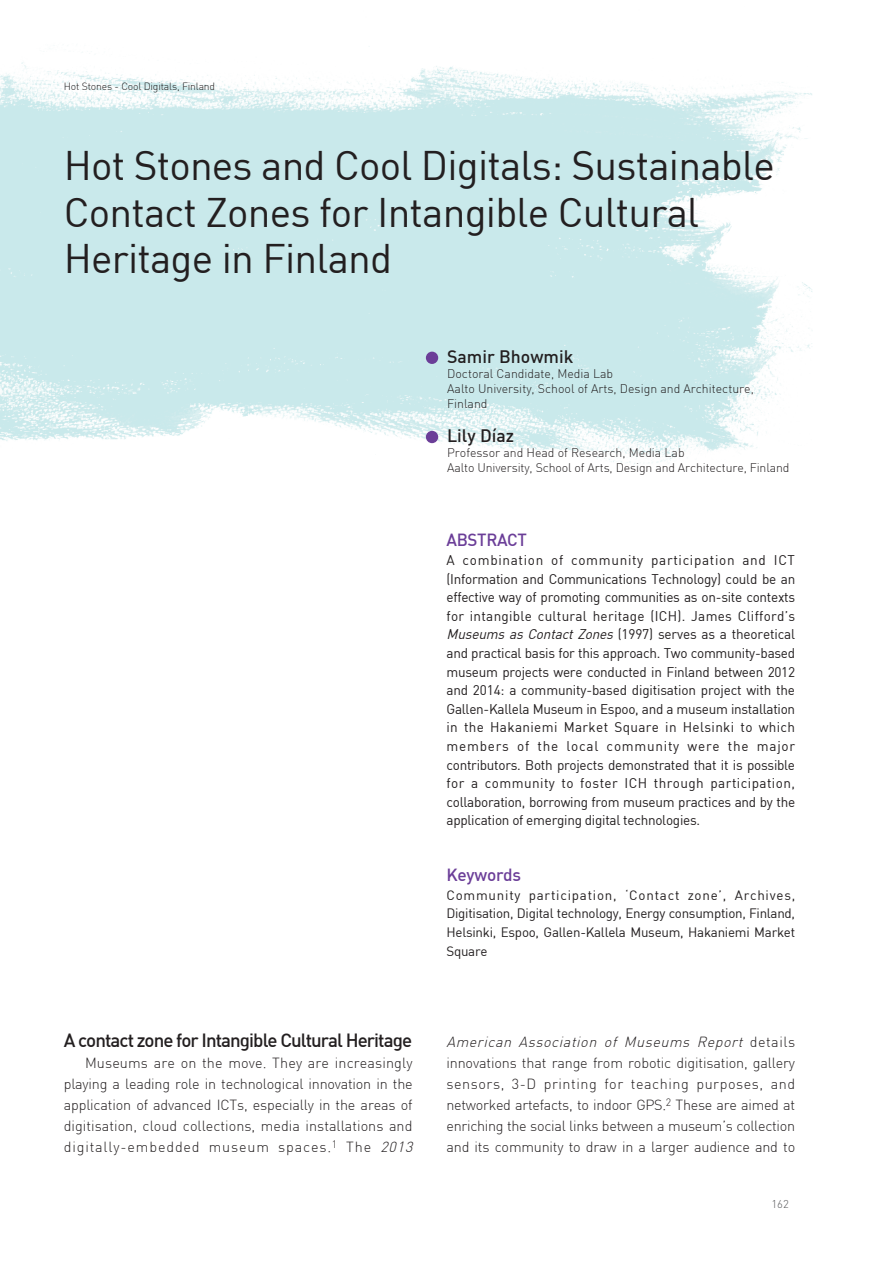
<style>
.page{position:relative;width:893px;height:1263px;background:#fff}
.page>*{position:absolute;margin:0;border:0;box-sizing:border-box;transform-origin:0 0}
.본문제목{font:40.5px/46.5px "Dinreg";letter-spacing:-.02em;color:#231f20}
.본문내용{font:18.75px "Dinmed";letter-spacing:-.05em;color:#231f20}
._02______Ã_ß{font:17.7px "Dinmed";color:#231f20}
.abstract{font:17.25px "Dinmed";letter-spacing:-.015em;color:#6b3e98}
.본문내용-2{font:14.4px/20.9px "Dinlig";letter-spacing:-.01em;color:#231f20}
.abstract-본문{font:13.8px/18.6px "Dinreg";letter-spacing:-.02em;color:#231f20;text-align:justify}
.abstract-본문-2{font:13.35px/18.6px "Dinreg";letter-spacing:-.02em;color:#231f20;text-align:justify}
._02_02______Ã_ßº__Ì{font:12.3px/15px "Dinlig";color:#231f20}
.t1{font:300 11.25px "DIN";color:#57585a}
.t2{font:10.35px "Dinlig";letter-spacing:-.015em;color:#231f20}
.s1{font-style:italic}
</style>
<div class="page">
<img style="left:0;top:62px;width:812px;height:402px">
<div style="left:426px;top:352px;width:12px;height:12px;background:#6b3e98;border-radius:50%"></div>
<div style="left:426px;top:431px;width:12px;height:12px;background:#6b3e98;border-radius:50%"></div>
<p class="t2" style="left:64px;top:79px;width:153px">Hot Stones - Cool Digitals, Finland</p>
<p class="본문제목" style="left:64px;top:142px;width:712px">Hot Stones and Cool Digitals: Sustainable<br>Contact Zones for Intangible Cultural<br>Heritage in Finland</p>
<p class="_02______Ã_ß" style="left:447px;top:345px;width:128px">Samir Bhowmik</p>
<p class="_02_02______Ã_ßº__Ì" style="left:447px;top:366px;width:168px">Doctoral Candidate, Media Lab</p>
<p class="_02_02______Ã_ßº__Ì" style="left:447px;top:381px;width:308px">Aalto University, School of Arts, Design and Architecture,<br>Finland</p>
<p class="_02______Ã_ß" style="left:447px;top:424px;width:69px">Lily Díaz</p>
<p class="_02_02______Ã_ßº__Ì" style="left:447px;top:445px;width:239px">Professor and Head of Research, Media Lab</p>
<p class="_02_02______Ã_ßº__Ì" style="left:447px;top:460px;width:344px">Aalto University, School of Arts, Design and Architecture, Finland</p>
<p class="abstract" style="left:446px;top:529px;width:82px">ABSTRACT</p>
<p class="abstract-본문" style="left:446px;top:550px;width:350px">A combination of community participation and ICT (Information and Communications Technology) could be an effective way of promoting communities as on-site contexts for intangible cultural heritage (ICH). James Clifford’s <span class="s1">Museums as Contact Zones</span> (1997) serves as a theoretical and practical basis for this approach. Two community-based museum projects were conducted in Finland between 2012 and 2014: a community-based digitisation project with the Gallen-Kallela Museum in Espoo, and a museum installation in the Hakaniemi Market Square in Helsinki to which members of the local community were the major contributors. Both projects demonstrated that it is possible for a community to foster ICH through participation, collaboration, borrowing from museum practices and by the application of emerging digital technologies.</p>
<p class="본문내용" style="left:64px;top:1029px;width:350px">A contact zone for Intangible Cultural Heritage</p>
<p class="본문내용-2" style="left:64px;top:1052px;width:354px;text-indent:21px">Museums are on the move. They are increasingly playing a leading role in technological innovation in the application of advanced ICTs, especially in the areas of digitisation, cloud collections, media installations and digitally-embedded museum spaces.<sup>1</sup> The <span class="s1">2013</span></p>
<p class="abstract" style="left:446px;top:864px;width:76px">Keywords</p>
<p class="abstract-본문-2" style="left:446px;top:885px;width:350px">Community participation, ‘Contact zone’, Archives, Digitisation, Digital technology, Energy consumption, Finland, Helsinki, Espoo, Gallen-Kallela Museum, Hakaniemi Market Square</p>
<p class="본문내용-2" style="left:446px;top:1032px;width:350px;text-align:justify"><span class="s1">American Association of Museums Report</span> d e t a i l s innovations that range from robotic digitisation, gallery sensors, 3-D printing for teaching purposes, and networked artefacts, to indoor GPS.<sup>2</sup> These are aimed at enriching the social links between a museum’s collection and its community to draw in a larger audience and to</p>
<p class="t1" style="left:771px;top:1197px;width:19px">162</p>
</div>
